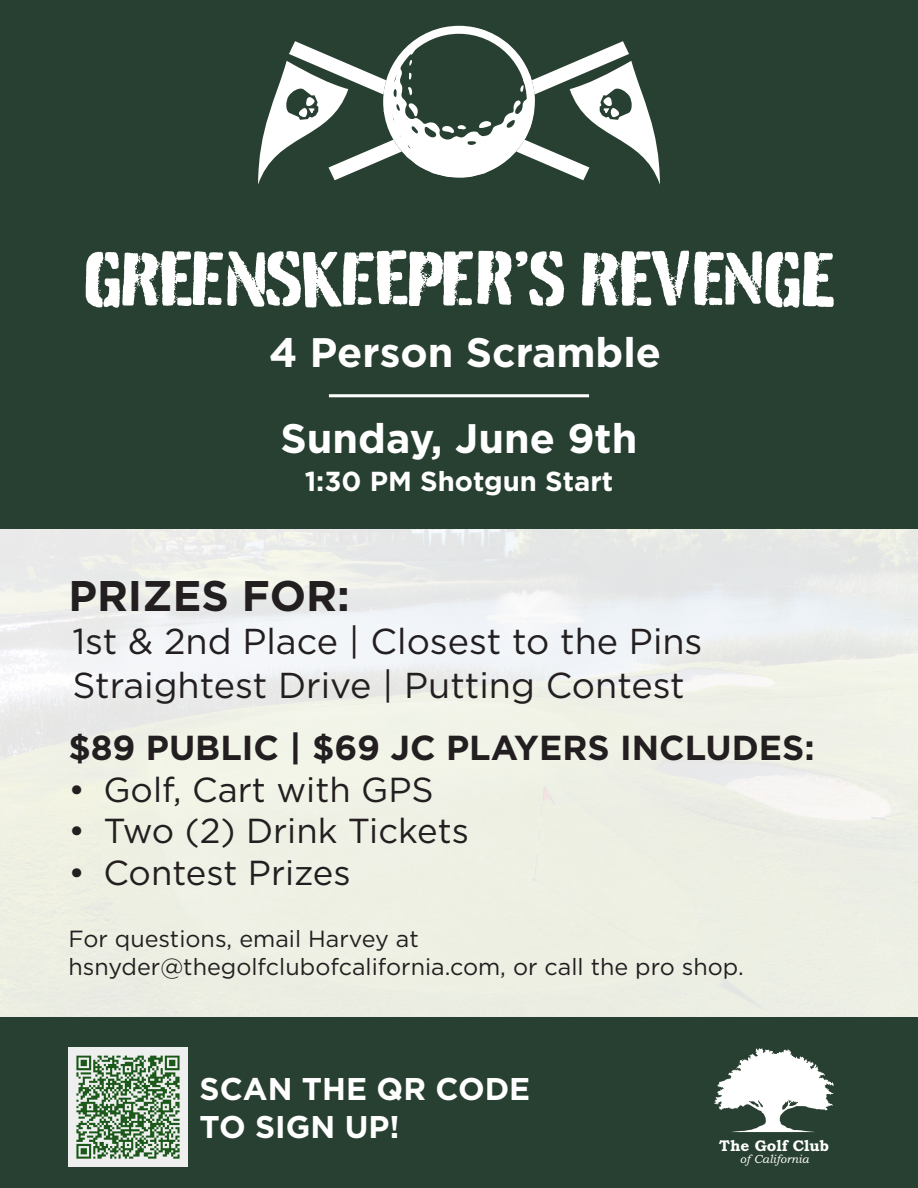
<style>
.page{position:relative;width:918px;height:1188px;background:#284031}
.page>*{position:absolute;margin:0;border:0;box-sizing:border-box;transform-origin:0 0}
.t1{font:77.25px "Burnaby Stencil";color:#fff}
.t2{font:700 42.9px "Gotham";color:#231f20}
.t3{font:700 41.25px "Gotham";color:#fff}
.t4{font:36px "Gotham";color:#231f20}
.t5{font:34.65px "Gotham";color:#231f20}
.t6{font:700 34.65px "Gotham";color:#231f20}
.t7{font:700 31.35px/37.7px "Gotham";color:#fff}
.t8{font:700 27.45px "Gotham";color:#fff}
.t9{font:23.4px/28px "Gotham";color:#231f20}
.t10{font:700 15.45px "Bookman Old Style";color:#fff}
.t11{font:italic 11.85px "Bookman Old Style";color:#fff}
</style>
<div class="page">
<hr style="left:329px;top:394px;width:260px;height:3px;background:#fff">
<svg style="left:258px;top:26px;width:402px;height:159px"></svg>
<div style="left:0;top:529px;width:918px;height:488px;background:linear-gradient(to bottom,#edeeee,#eef0e1)"></div>
<svg style="left:714px;top:1048px;width:120px;height:84px"></svg>
<img style="left:68px;top:1048px;width:119px;height:119px">
<p class="t1" style="left:84px;top:234px;width:751px">GREENSKEEPER’S REVENGE</p>
<p class="t3" style="left:269px;top:325px;width:393px">4 Person Scramble</p>
<p class="t3" style="left:281px;top:411px;width:358px">Sunday, June 9th</p>
<p class="t8" style="left:305px;top:463px;width:310px">1:30 PM Shotgun Start</p>
<p class="t2" style="left:68px;top:567px;width:283px">PRIZES FOR:</p>
<p class="t4" style="left:72px;top:619px;width:632px">1st &amp; 2nd Place | Closest to the Pins</p>
<p class="t4" style="left:72px;top:662px;width:614px">Straightest Drive | Putting Contest</p>
<p class="t6" style="left:68px;top:725px;width:748px">$89 PUBLIC | $69 JC PLAYERS INCLUDES:</p>
<p class="t5" style="left:68px;top:767px;width:367px">• Golf, Cart with GPS</p>
<p class="t5" style="left:68px;top:809px;width:402px">• Two (2) Drink Tickets</p>
<p class="t5" style="left:68px;top:851px;width:284px">• Contest Prizes</p>
<p class="t9" style="left:68px;top:925px;width:677px">For questions, email Harvey at hsnyder@thegolfclubofcalifornia.com, or call the pro shop.</p>
<p class="t7" style="left:200px;top:1070px;width:332px">SCAN THE QR CODE<br>TO SIGN UP!</p>
<p class="t10" style="left:719px;top:1135px;width:111px">The Golf Club</p>
<p class="t11" style="left:740px;top:1151px;width:71px">of California</p>
</div>
